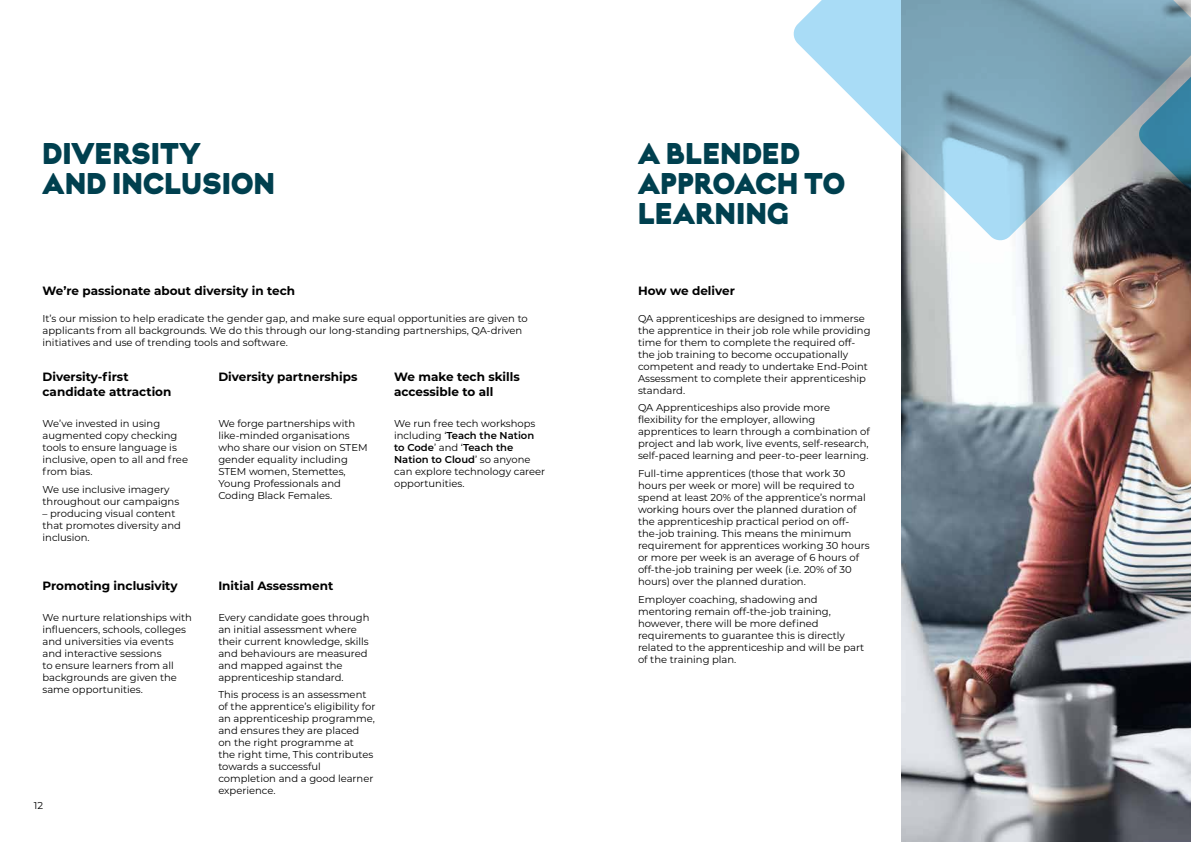
<style>
.page{position:relative;width:1191px;height:842px;background:#fff}
.page>*{position:absolute;margin:0;border:0;box-sizing:border-box;transform-origin:0 0}
.t1{font:30px/29.8px "Krana Fat B";letter-spacing:.02em;color:#00404f}
.t2{font:700 12px/14.4px "Montserrat";color:#000}
.t3{font:10px/12px "Montserrat";color:#000}
.s1{font-weight:600}
</style>
<div class="page">
<img style="left:901px;top:242px;width:290px;height:600px">
<svg style="left:793px;top:0;width:398px;height:242px"></svg>
<h1 class="t1" style="left:43px;top:139px;width:234px">DIVERSITY<br>AND INCLUSION</h1>
<h1 class="t1" style="left:638px;top:139px;width:208px">A BLENDED<br>APPROACH TO<br>LEARNING</h1>
<p class="t2" style="left:43px;top:283px;width:254px">We’re passionate about diversity in tech</p>
<p class="t3" style="left:43px;top:312px;width:487px">It’s our mission to help eradicate the gender gap, and make sure equal opportunities are given to applicants from all backgrounds. We do this through our long-standing partnerships, QA-driven initiatives and use of trending tools and software.</p>
<p class="t2" style="left:43px;top:369px;width:130px">Diversity-first candidate attraction</p>
<p class="t3" style="left:43px;top:417px;width:147px">We’ve invested in using augmented copy checking tools to ensure language is inclusive, open to all and free from bias.</p>
<p class="t3" style="left:43px;top:483px;width:138px">We use inclusive imagery throughout our campaigns</p>
<p class="t3" style="left:43px;top:507px;width:140px">– producing visual content that promotes diversity and inclusion.</p>
<p class="t2" style="left:43px;top:578px;width:137px">Promoting inclusivity</p>
<p class="t3" style="left:43px;top:611px;width:151px">We nurture relationships with influencers, schools, colleges and universities via events and interactive sessions<br>to ensure learners from all backgrounds are given the same opportunities.</p>
<p class="t3" style="left:34px;top:799px;width:11px">12</p>
<p class="t2" style="left:218px;top:369px;width:141px">Diversity partnerships</p>
<p class="t3" style="left:218px;top:417px;width:151px">We forge partnerships with like-minded organisations who share our vision on STEM gender equality including<br>STEM women, Stemettes,<br>Young Professionals and<br>Coding Black Females.</p>
<p class="t2" style="left:394px;top:369px;width:127px">We make tech skills accessible to all</p>
<p class="t3" style="left:394px;top:417px;width:153px">We run free tech workshops including ‘<span class="s1">Teach the Nation to Code</span>’ and ‘<span class="s1">Teach the<br>Nation to Cloud</span>’ so anyone can explore technology career opportunities.</p>
<p class="t2" style="left:218px;top:578px;width:117px">Initial Assessment</p>
<p class="t3" style="left:218px;top:611px;width:153px">Every candidate goes through an initial assessment where their current knowledge, skills and behaviours are measured and mapped against the apprenticeship standard.</p>
<p class="t3" style="left:218px;top:688px;width:159px">This process is an assessment of the apprentice’s eligibility for an apprenticeship programme, and ensures they are placed<br>on the right programme at<br>the right time, This contributes towards a successful completion and a good learner experience.</p>
<p class="t2" style="left:638px;top:283px;width:98px">How we deliver</p>
<p class="t3" style="left:638px;top:312px;width:234px">QA apprenticeships are designed to immerse the apprentice in their job role while providing time for them to complete the required off&shy;the job training to become occupationally competent and ready to undertake End-Point Assessment to complete their apprenticeship standard.</p>
<p class="t3" style="left:638px;top:401px;width:233px">QA Apprenticeships also provide more flexibility for the employer, allowing apprentices to learn through a combination of project and lab work, live events, self-research, self-paced learning and peer-to-peer learning.</p>
<p class="t3" style="left:638px;top:467px;width:233px">Full-time apprentices (those that work 30 hours per week or more) will be required to spend at least 20% of the apprentice’s normal working hours over the planned duration of the apprenticeship practical period on off&shy;the-job training. This means the minimum requirement for apprentices working 30 hours or more per week is an average of 6 hours of off-the-job training per week (i.e. 20% of 30 hours) over the planned duration.</p>
<p class="t3" style="left:638px;top:593px;width:228px">Employer coaching, shadowing and mentoring remain off-the-job training, however, there will be more defined requirements to guarantee this is directly related to the apprenticeship and will be part of the training plan.</p>
</div>
